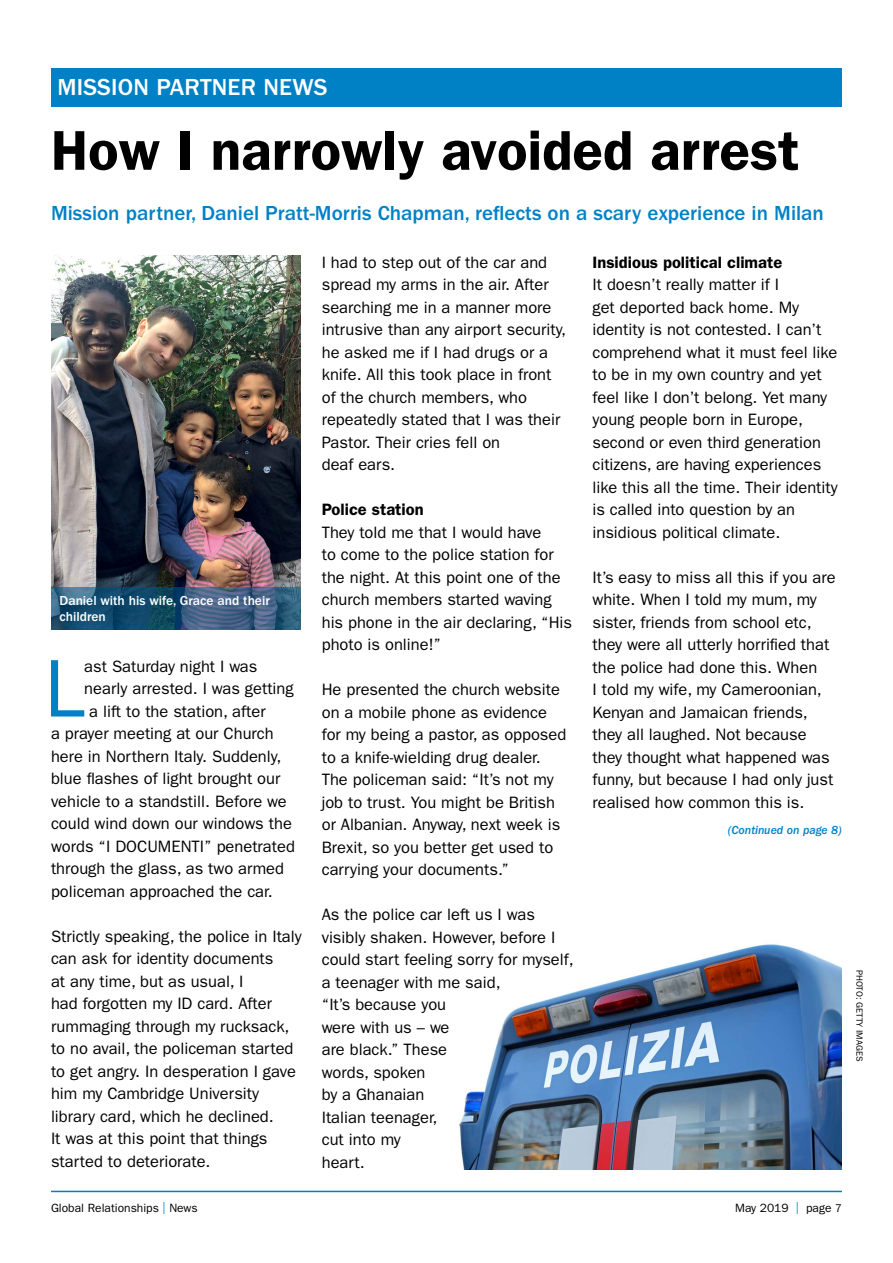
<style>
.page{position:relative;width:893px;height:1263px;background:#fff}
.page>*{position:absolute;margin:0;border:0;box-sizing:border-box;transform-origin:0 0}
.t1{font:600 56.25px "Franklin Gothic";color:#000}
.t2{font:500 24px "Franklin Gothic";letter-spacing:.01em;color:#fff}
.t3{font:500 21px "Franklin Gothic";color:#0081c6}
.t4{font:16.5px/22.5px "Franklin Gothic";color:#000}
.t5{font:600 16.5px "Franklin Gothic";color:#000}
.t6{font:500 13.5px/16.2px "Franklin Gothic";color:#fff}
.t7{font:12px "Franklin Gothic";color:#000}
.t8{font:italic 500 12px "Franklin Gothic";color:#0081c6}
.t9{font:9px "Franklin Gothic";color:#000}
.s1{color:#0081c6}
.s2{font-size:11.25px}
</style>
<div class="page">
<hr style="left:51px;top:1191px;width:791px;height:1px;background:#0081c6">
<img style="left:458px;top:944px;width:384px;height:225px">
<div style="left:51px;top:68px;width:791px;height:38px;background:#0081c6"></div>
<svg style="left:51px;top:660px;width:33px;height:56px"></svg>
<img style="left:51px;top:255px;width:249px;height:332px">
<svg style="left:51px;top:587px;width:249px;height:42px;background:#2b5778"></svg>
<h2 class="t2" style="left:57px;top:73px;width:272px">MISSION PARTNER NEWS</h2>
<h1 class="t1" style="left:51px;top:117px;width:750px">How I narrowly avoided arrest</h1>
<p class="t3" style="left:51px;top:201px;width:774px">Mission partner, Daniel Pratt-Morris Chapman, reflects on a scary experience in Milan</p>
<p class="t5" style="left:592px;top:252px;width:191px">Insidious political climate</p>
<p class="t4" style="left:592px;top:273px;width:247px">It doesn’t really matter if I<br>get deported back home. My identity is not contested. I can’t comprehend what it must feel like to be in my own country and yet feel like I don’t belong. Yet many young people born in Europe, second or even third generation citizens, are having experiences like this all the time. Their identity is called into question by an insidious political climate.</p>
<p class="t4" style="left:592px;top:566px;width:245px">It’s easy to miss all this if you are white. When I told my mum, my sister, friends from school etc, they were all utterly horrified that the police had done this. When<br>I told my wife, my Cameroonian,<br>Kenyan and Jamaican friends, they all laughed. Not because they thought what happened was funny, but because I had only just realised how common this is.</p>
<p class="t4" style="left:322px;top:251px;width:246px">I had to step out of the car and spread my arms in the air. After searching me in a manner more intrusive than any airport security, he asked me if I had drugs or a knife. All this took place in front of the church members, who repeatedly stated that I was their<br>Pastor. Their cries fell on<br>deaf ears.</p>
<p class="t5" style="left:322px;top:500px;width:103px">Police station</p>
<p class="t4" style="left:322px;top:521px;width:252px">They told me that I would have<br>to come to the police station for the night. At this point one of the church members started waving his phone in the air declaring, “His photo is online!”</p>
<p class="t4" style="left:322px;top:678px;width:246px">He presented the church website on a mobile phone as evidence for my being a pastor, as opposed to a knife-wielding drug dealer.<br>The policeman said: “It’s not my job to trust. You might be British or Albanian. Anyway, next week is<br>Brexit, so you better get used to carrying your documents.”</p>
<p class="t4" style="left:322px;top:904px;width:253px">As the police car left us I was visibly shaken. However, before I could start feeling sorry for myself, a teenager with me said,<br>“It’s because you<br>were with us – we<br>are black.” These<br>words, spoken<br>by a Ghanaian<br>Italian teenager,<br>cut into my<br>heart.</p>
<p class="t6" style="left:60px;top:593px;width:212px">Daniel with his wife, Grace and their children</p>
<p class="t4" style="left:84px;top:655px;width:175px">ast Saturday night I was</p>
<p class="t4" style="left:84px;top:677px;width:211px">nearly arrested. I was getting</p>
<p class="t4" style="left:89px;top:700px;width:178px">a lift to the station, after</p>
<p class="t4" style="left:51px;top:722px;width:224px">a prayer meeting at our Church</p>
<p class="t4" style="left:51px;top:745px;width:232px">here in Northern Italy. Suddenly,</p>
<p class="t4" style="left:51px;top:767px;width:231px">blue flashes of light brought our</p>
<p class="t4" style="left:51px;top:790px;width:237px">vehicle to a standstill. Before we</p>
<p class="t4" style="left:51px;top:812px;width:242px">could wind down our windows the</p>
<p class="t4" style="left:51px;top:835px;width:245px">words “I DOCUMENTI” penetrated</p>
<p class="t4" style="left:51px;top:857px;width:235px">through the glass, as two armed</p>
<p class="t4" style="left:51px;top:880px;width:223px">policeman approached the car.</p>
<p class="t4" style="left:51px;top:925px;width:252px">Strictly speaking, the police in Italy can ask for identity documents<br>at any time, but as usual, I<br>had forgotten my ID card. After rummaging through my rucksack, to no avail, the policeman started to get angry. In desperation I gave him my Cambridge University library card, which he declined.<br>It was at this point that things started to deteriorate.</p>
<p class="t8" style="left:728px;top:823px;width:116px">(Continued on page 8)</p>
<p class="t7" style="left:51px;top:1201px;width:148px">Global Relationships <span class="s1">|</span> News</p>
<p class="t7" style="left:735px;top:1201px;width:108px">May 2019 <span class="s1">|</span> page <span class="s2">7</span></p>
<p class="t9" style="left:865px;top:969px;width:93px;rotate:90deg">PHOTO: GETTY IMAGES</p>
</div>
